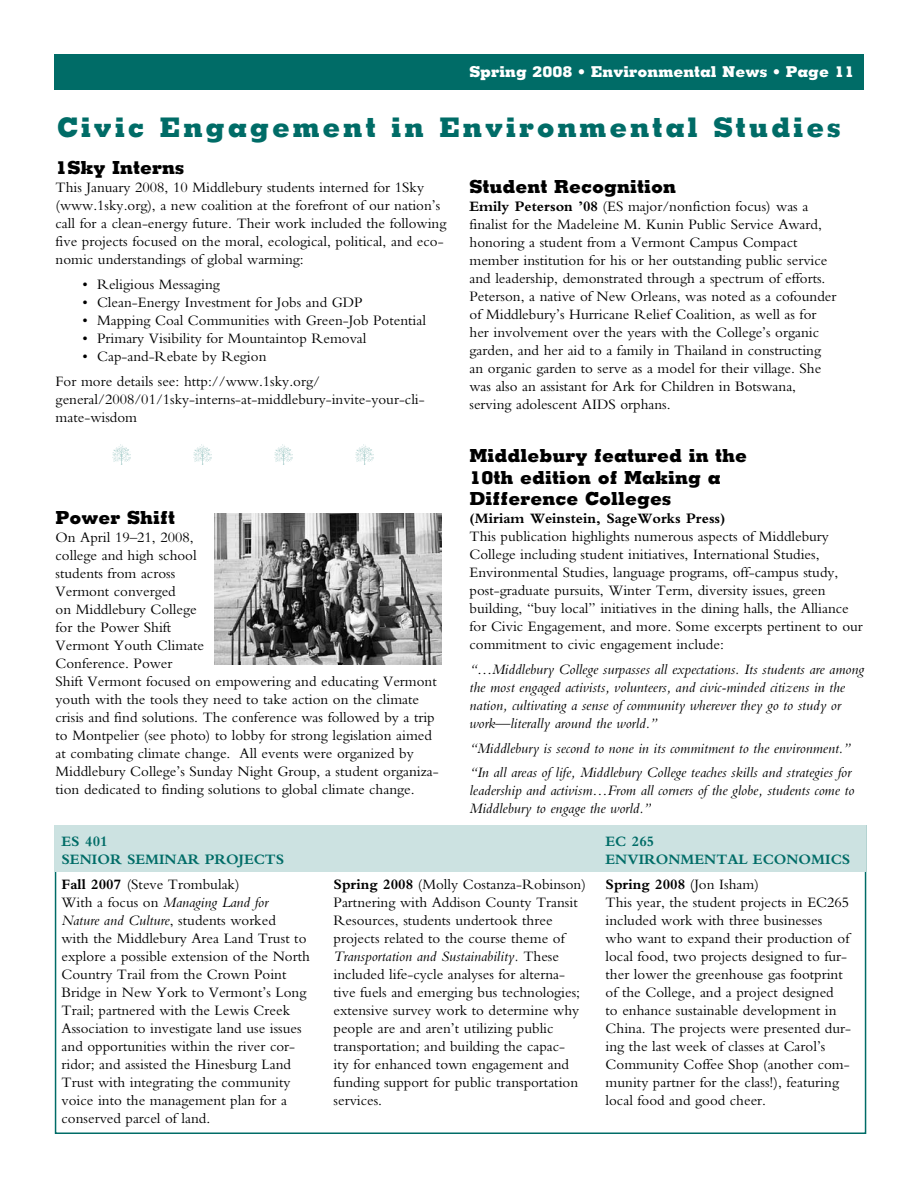
<style>
.page{position:relative;width:918px;height:1188px;background:#fff}
.page>*{position:absolute;margin:0;border:0;box-sizing:border-box;transform-origin:0 0}
.t1{font:800 27px "Memphis";letter-spacing:.1em;color:#006c67}
.t2{font:800 18px/21.6px "Memphis";color:#000}
.t3{font:15px/18px "Bembo";color:#000}
.t4{font:italic 15px/18px "Bembo";color:#000}
.t5{font:700 15px/18px "Bembo";color:#006c67}
.t6{font:800 15px "Memphis";color:#fff}
.t7{font:700 15px "Bembo";color:#000}
.s1{font-weight:700}
.s2{font-weight:700;color:#006c67}
.s3{font-style:italic}
.s4{color:#000}
.s5{font-weight:400;color:#000}
</style>
<div class="page">
<div style="left:54px;top:54px;width:810px;height:36px;background:#006c67"></div>
<img style="left:112px;top:445px;width:19px;height:20px">
<img style="left:193px;top:445px;width:19px;height:20px">
<img style="left:274px;top:445px;width:19px;height:20px">
<img style="left:355px;top:445px;width:19px;height:20px">
<img style="left:215px;top:514px;width:226px;height:150px">
<div style="left:56px;top:825px;width:810px;height:46px;background:#cce2e1"></div>
<p class="t6" style="left:469px;top:62px;width:387px">Spring 2008 • Environmental News • Page 11</p>
<h1 class="t1" style="left:57px;top:110px;width:785px">Civic Engagement in Environmental Studies</h1>
<p class="t2" style="left:56px;top:157px;width:130px">1Sky Interns</p>
<p class="t3" style="left:56px;top:178px;width:392px">This January 2008, 10 Middlebury students interned for 1Sky (www.1sky.org), a new coalition at the forefront of our nation’s call for a clean-energy future. Their work included the following five projects focused on the moral, ecological, political, and eco&shy;nomic understandings of global warming:</p>
<p class="t3" style="left:83px;top:275px;width:139px">• Religious Messaging</p>
<p class="t3" style="left:83px;top:293px;width:282px">• Clean-Energy Investment for Jobs and GDP</p>
<p class="t3" style="left:83px;top:311px;width:345px">• Mapping Coal Communities with Green-Job Potential</p>
<p class="t3" style="left:83px;top:329px;width:285px">• Primary Visibility for Mountaintop Removal</p>
<p class="t3" style="left:56px;top:344px;width:266px;line-height:24.8px;text-indent:27px">• Cap-and-Rebate by Region<br>For more details see: http://www.1sky.org/</p>
<p class="t3" style="left:56px;top:390px;width:371px">general/2008/01/1sky-interns-at-middlebury-invite-your-cli&shy;mate-wisdom</p>
<p class="t2" style="left:56px;top:507px;width:121px">Power Shift</p>
<p class="t3" style="left:56px;top:528px;width:385px">On April 19–21, 2008,<br>college and high school<br>students from across<br>Vermont converged<br>on Middlebury College<br>for the Power Shift<br>Vermont Youth Climate<br>Conference. Power<br>Shift Vermont focused on empowering and educating Vermont youth with the tools they need to take action on the climate crisis and find solutions. The conference was followed by a trip to Montpelier (see photo) to lobby for strong legislation aimed at combating climate change. All events were organized by Middlebury College’s Sunday Night Group, a student organiza&shy;tion dedicated to finding solutions to global climate change.</p>
<p class="t2" style="left:470px;top:175px;width:208px">Student Recognition</p>
<p class="t3" style="left:470px;top:197px;width:369px"><span class="s1">EMILY PETERSON ’08</span> (ES major/nonfiction focus) was a finalist for the Madeleine M. Kunin Public Service Award, honoring a student from a Vermont Campus Compact member institution for his or her outstanding public service and leadership, demonstrated through a spectrum of efforts.<br>Peterson, a native of New Orleans, was noted as a cofounder of Middlebury’s Hurricane Relief Coalition, as well as for her involvement over the years with the College’s organic garden, and her aid to a family in Thailand in constructing an organic garden to serve as a model for their village. She was also an assistant for Ark for Children in Botswana, serving adolescent AIDS orphans.</p>
<p class="t2" style="left:470px;top:444px;width:279px">Middlebury featured in the<br>10th edition of Making a<br>Difference Colleges</p>
<p class="t7" style="left:470px;top:510px;width:258px">(MIRIAM WEINSTEIN, SAGEWORKS PRESS)</p>
<p class="t3" style="left:470px;top:527px;width:395px">This publication highlights numerous aspects of Middlebury College including student initiatives, International Studies, Environmental Studies, language programs, off-campus study, post-graduate pursuits, Winter Term, diversity issues, green building, “buy local” initiatives in the dining halls, the Alliance for Civic Engagement, and more. Some excerpts pertinent to our commitment to civic engagement include:</p>
<p class="t4" style="left:470px;top:660px;width:396px">“…Middlebury College surpasses all expectations. Its students are among the most engaged activists, volunteers, and civic-minded citizens in the nation, cultivating a sense of community wherever they go to study or work—literally around the world.”</p>
<p class="t4" style="left:470px;top:735px;width:383px;line-height:24.8px">“Middlebury is second to none in its commitment to the environment.” “In all areas of life, Middlebury College teaches skills and strategies for</p>
<p class="t4" style="left:470px;top:781px;width:386px">leadership and activism…From all corners of the globe, students come to<br>Middlebury to engage the world.”</p>
<p class="t5" style="left:62px;top:832px;width:85px">ES 401<br>SENIOR SEMI</p>
<p class="t3" style="left:62px;top:846px;width:221px;line-height:24.8px;text-indent:103px"><span class="s2">NAR PROJECTS<br></span><span class="s1">FALL 2007</span> (Steve Trombulak)</p>
<p class="t3" style="left:62px;top:893px;width:250px">With a focus on <span class="s3">Managing Land for<br>Nature and Culture</span>, students worked<br>with the Middlebury Area Land Trust to explore a possible extension of the North Country Trail from the Crown Point Bridge in New York to Vermont’s Long Trail; partnered with the Lewis Creek Association to investigate land use issues and opportunities within the river cor&shy;ridor; and assisted the Hinesburg Land Trust with integrating the community voice into the management plan for a conserved parcel of land.</p>
<p class="t3" style="left:334px;top:875px;width:254px"><span class="s1">SPRING 2008</span> (Molly Costanza-Robinson)<br>Partnering with Addison County Transit Resources, students undertook three projects related to the course theme of <span class="s3">Transportation and Sustainability.</span> These included life-cycle analyses for alterna&shy;tive fuels and emerging bus technologies; extensive survey work to determine why people are and aren’t utilizing public transportation; and building the capac-<br>ity for enhanced town engagement and funding support for public transportation services.</p>
<p class="t5" style="left:606px;top:832px;width:50px">EC 265<br>ENVIR</p>
<p class="t5" style="left:606px;top:847px;width:217px;line-height:24.8px;text-indent:50px">ONMENTAL ECONOMICS<br><span class="s4">SPRING 2008</span> <span class="s5">(Jon Isham)</span></p>
<p class="t3" style="left:606px;top:893px;width:247px">This year, the student projects in EC265 included work with three businesses who want to expand their production of local food, two projects designed to fur&shy;ther lower the greenhouse gas footprint of the College, and a project designed<br>to enhance sustainable development in China. The projects were presented dur&shy;ing the last week of classes at Carol’s Community Coffee Shop (another com&shy;munity partner for the class!), featuring local food and good cheer.</p>
</div>
